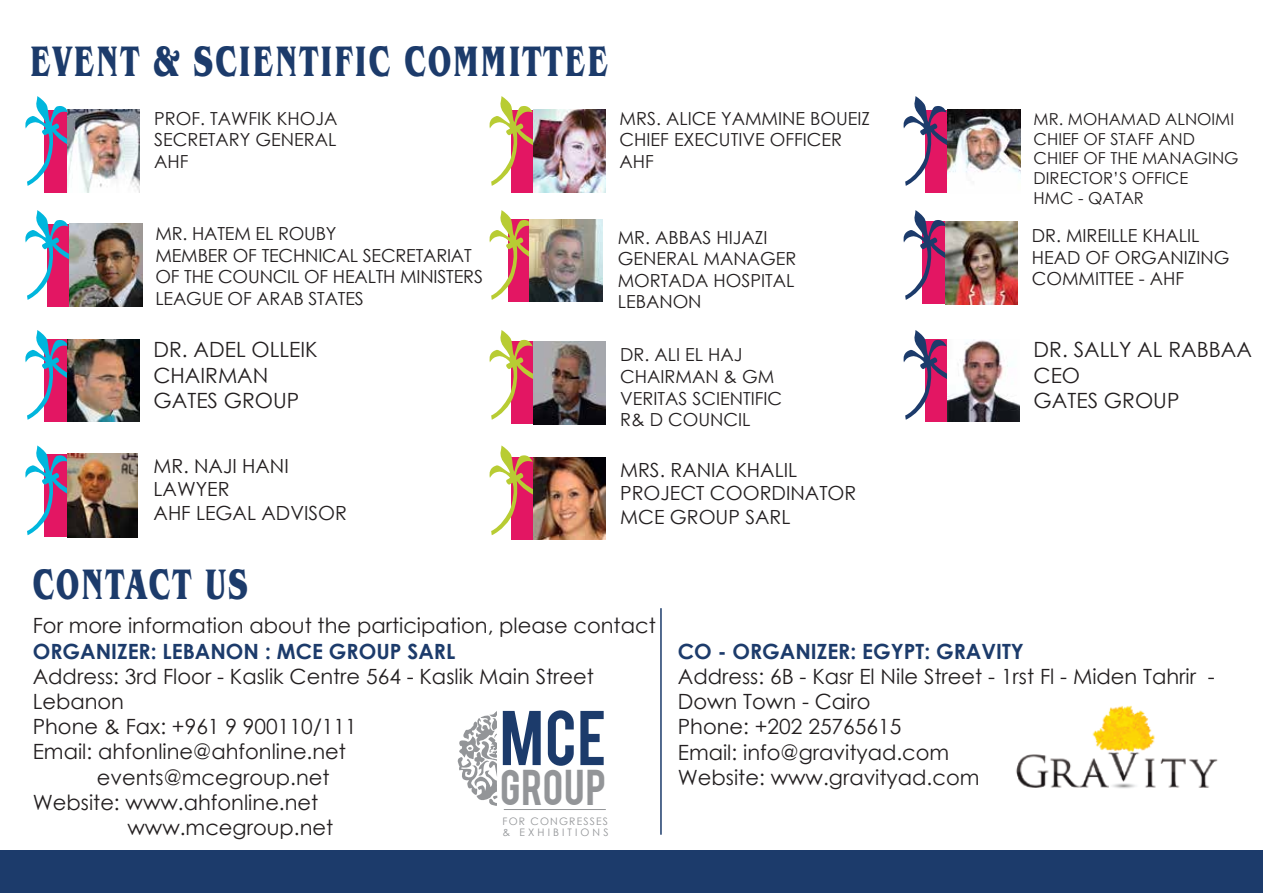
<style>
.page{position:relative;width:1263px;height:893px;background:#fff}
.page>*{position:absolute;margin:0;border:0;box-sizing:border-box;transform-origin:0 0}
.t1{font:60.75px "Bebas";color:#1c3b6b}
.t2{font:700 44.1px "Benguiat IT Cby BT";letter-spacing:.07em;color:#1c3b6b;scale:.68 1}
.t3{font:39.45px "Bebas";letter-spacing:.025em;color:#939598}
.t4{font:21px/25.2px "Century Gothic";color:#231f20}
.t5{font:700 21px "Century Gothic";color:#1c3b6b}
.t6{font:19.5px/23.4px "Century Gothic";color:#231f20}
.t7{font:18px/21.6px "Century Gothic";color:#231f20}
.t8{font:16.5px/19.8px "Century Gothic";color:#231f20}
.t9{font:10.35px/10.9px "Century Gothic";letter-spacing:.115em;color:#939598}
</style>
<div class="page">
<div style="left:0;top:850px;width:1263px;height:43px;background:#1c3b6b"></div>
<svg style="left:25px;top:96px;width:51px;height:90px"></svg>
<img style="left:67px;top:110px;width:73px;height:82px">
<svg style="left:903px;top:210px;width:51px;height:90px"></svg>
<img style="left:945px;top:222px;width:73px;height:82px">
<svg style="left:489px;top:96px;width:51px;height:90px"></svg>
<img style="left:533px;top:110px;width:73px;height:82px">
<svg style="left:489px;top:330px;width:44px;height:90px"></svg>
<img style="left:533px;top:341px;width:73px;height:83px">
<svg style="left:903px;top:330px;width:44px;height:90px"></svg>
<img style="left:947px;top:339px;width:73px;height:83px">
<svg style="left:903px;top:96px;width:51px;height:90px"></svg>
<img style="left:947px;top:110px;width:74px;height:76px">
<svg style="left:25px;top:210px;width:51px;height:90px"></svg>
<img style="left:70px;top:224px;width:72px;height:82px">
<svg style="left:25px;top:330px;width:42px;height:90px"></svg>
<img style="left:67px;top:339px;width:73px;height:83px">
<svg style="left:489px;top:445px;width:44px;height:90px"></svg>
<img style="left:533px;top:457px;width:73px;height:83px">
<svg style="left:25px;top:445px;width:51px;height:90px"></svg>
<svg style="left:489px;top:210px;width:40px;height:90px"></svg>
<img style="left:529px;top:219px;width:73px;height:83px">
<hr style="left:504px;top:809px;width:102px;height:1px;background:#939598">
<svg style="left:457px;top:711px;width:40px;height:95px"></svg>
<img style="left:67px;top:454px;width:71px;height:84px">
<hr style="left:660px;top:608px;width:2px;height:227px;background:#1c3b6b">
<img style="left:1016px;top:705px;width:202px;height:84px">
<h2 class="t2" style="left:30px;top:34px;width:851px">EVENT &amp; SCIENTIFIC COMMITTEE</h2>
<p class="t7" style="left:154px;top:107px;width:185px;text-align:justify">PROF. TAWFIK KHOJA SECRETARY GENERAL AHF</p>
<p class="t7" style="left:155px;top:222px;width:329px">MR. HATEM EL ROUBY<br>MEMBER OF TECHNICAL SECRETARIAT<br>OF THE COUNCIL OF HEALTH MINISTERS<br>LEAGUE OF ARAB STATES</p>
<p class="t4" style="left:154px;top:337px;width:166px">DR. ADEL OLLEIK<br>CHAIRMAN<br>GATES GROUP</p>
<p class="t7" style="left:620px;top:107px;width:252px">MRS. ALICE YAMMINE BOUEIZ<br>CHIEF EXECUTIVE OFFICER<br>AHF</p>
<p class="t7" style="left:618px;top:226px;width:180px">MR. ABBAS HIJAZI<br>GENERAL MANAGER<br>MORTADA HOSPITAL<br>LEBANON</p>
<p class="t8" style="left:1034px;top:109px;width:206px">MR. MOHAMAD ALNOIMI<br>CHIEF OF STAFF AND<br>CHIEF OF THE MANAGING<br>DIRECTOR’S OFFICE<br>HMC - QATAR</p>
<p class="t7" style="left:1032px;top:225px;width:199px">DR. MIREILLE KHALIL<br>HEAD OF ORGANIZING<br>COMMITTEE - AHF</p>
<p class="t7" style="left:620px;top:344px;width:164px">DR. ALI EL HAJ<br>CHAIRMAN &amp; GM<br>VERITAS SCIENTIFIC<br>R&amp; D COUNCIL</p>
<p class="t4" style="left:1034px;top:337px;width:220px">DR. SALLY AL RABBAA<br>CEO<br>GATES GROUP</p>
<p class="t6" style="left:154px;top:454px;width:195px">MR. NAJI HANI<br>LAWYER<br>AHF LEGAL ADVISOR</p>
<p class="t6" style="left:620px;top:458px;width:238px">MRS. RANIA KHALIL<br>PROJECT COORDINATOR<br>MCE GROUP SARL</p>
<h2 class="t2" style="left:33px;top:556px;width:318px">CONTACT US</h2>
<p class="t4" style="left:33px;top:613px;width:624px">For more information about the participation, please contact</p>
<p class="t5" style="left:33px;top:635px;width:424px">ORGANIZER: LEBANON : MCE GROUP SARL</p>
<p class="t4" style="left:33px;top:663px;width:563px">Address: 3rd Floor - Kaslik Centre 564 - Kaslik Main Street</p>
<p class="t4" style="left:33px;top:688px;width:93px">Lebanon</p>
<p class="t4" style="left:33px;top:714px;width:326px">Phone &amp; Fax: +961 9 900110/111</p>
<p class="t4" style="left:33px;top:739px;width:315px">Email: ahfonline@ahfonline.net</p>
<p class="t4" style="left:97px;top:764px;width:234px">events@mcegroup.net</p>
<p class="t4" style="left:33px;top:789px;width:287px">Website: www.ahfonline.net</p>
<p class="t4" style="left:127px;top:814px;width:207px">www.mcegroup.net</p>
<h1 class="t1" style="left:500px;top:694px;width:108px">MCE</h1>
<h3 class="t3" style="left:500px;top:759px;width:108px">GROUP</h3>
<p class="t9" style="left:503px;top:816px;width:107px">FOR CONGRESSES &amp; EXHIBITIONS</p>
<p class="t5" style="left:678px;top:635px;width:348px">CO - ORGANIZER: EGYPT: GRAVITY</p>
<p class="t4" style="left:678px;top:663px;width:538px">Address: 6B - Kasr El Nile Street - 1rst Fl - Miden Tahrir -<br>Down Town - Cairo<br>Phone: +202 25765615<br>Email: info@gravityad.com<br>Website: www.gravityad.com</p>
</div>
